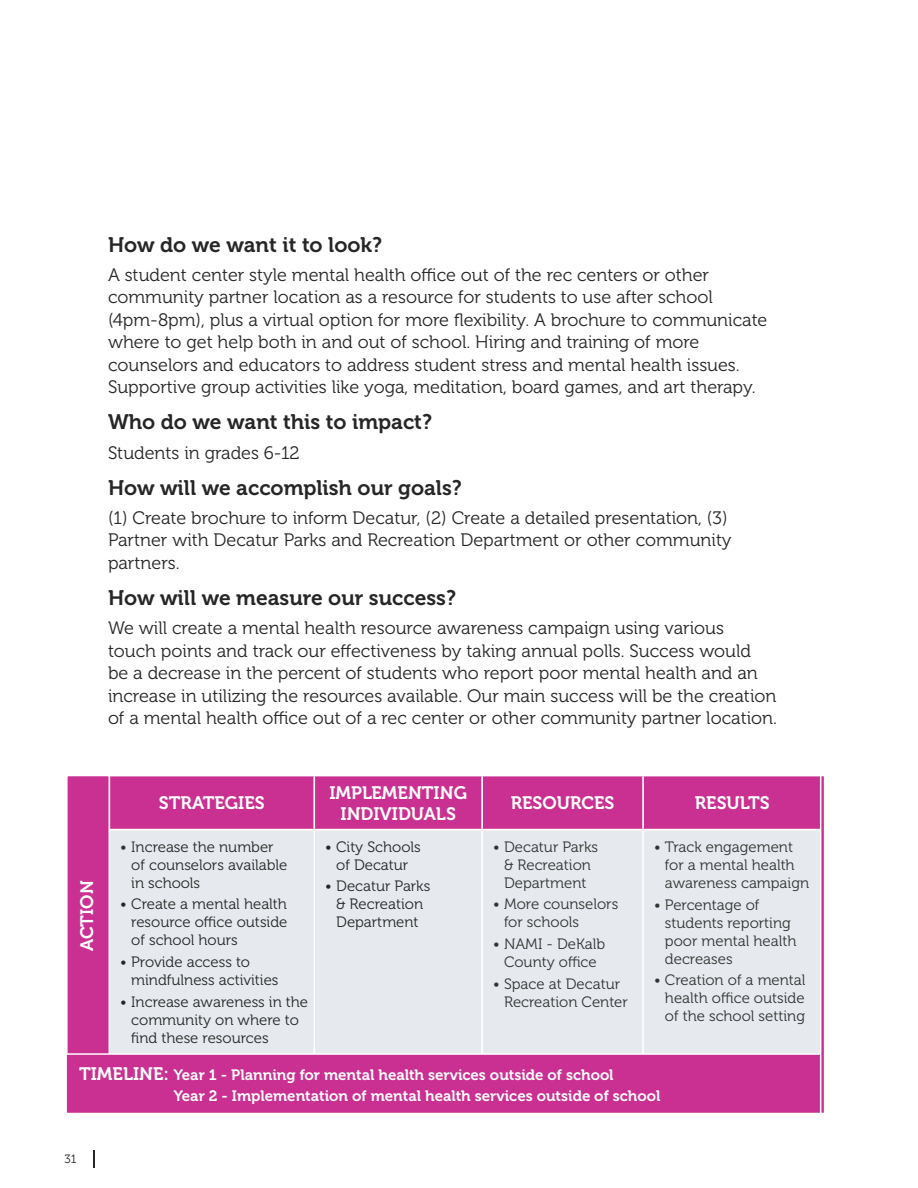
<style>
.page{position:relative;width:918px;height:1188px;background:#fff}
.page>*{position:absolute;margin:0;border:0;box-sizing:border-box;transform-origin:0 0}
.t1{font:21px "Museo 700";color:#262626}
.t2{font:18px/22.5px "Museo 300";color:#262626}
.t3{font:18px/21px "Museo 700";color:#fff;text-align:center}
.t4{font:15px/18px "Museo 300";color:#333}
.t5{font:15px/18px "Museo 300";color:#262626}
.t6{font:15px/21.6px "Museo 700";color:#fff}
.t7{font:12px "Museo 300";color:#262626}
.s1{color:#333}
.s2{font-size:18px}
</style>
<div class="page">
<svg style="left:94px;top:1150px;width:1px;height:17px"></svg>
<div style="left:109px;top:776px;width:205px;height:54px;background:#ca3092"></div>
<div style="left:315px;top:776px;width:505px;height:53px;background:#ca3092"></div>
<div style="left:110px;top:830px;width:710px;height:223px;background:#e6eaee"></div>
<hr style="left:313px;top:830px;width:2px;height:226px;background:#fff">
<hr style="left:481px;top:830px;width:2px;height:226px;background:#fff">
<hr style="left:642px;top:830px;width:2px;height:226px;background:#fff">
<hr style="left:481px;top:776px;width:2px;height:53px;background:#fff">
<hr style="left:642px;top:776px;width:2px;height:53px;background:#fff">
<hr style="left:313px;top:776px;width:2px;height:53px;background:#fff">
<hr style="left:109px;top:829px;width:205px;height:1px;background:#fff">
<div style="left:66px;top:775px;width:44px;height:281px;background:#ca3092;border:2px solid #fff"></div>
<div style="left:65px;top:1053px;width:759px;height:61px;background:#ca3092;border:2px solid #fff"></div>
<svg style="left:820px;top:776px;width:4px;height:338px"></svg>
<p class="t1" style="left:108px;top:233px;width:276px">How do we want it to look?</p>
<p class="t2" style="left:108px;top:264px;width:661px">A student center style mental health office out of the rec centers or other community partner location as a resource for students to use after school (4pm-8pm), plus a virtual option for more flexibility. A brochure to communicate where to get help both in and out of school. Hiring and training of more counselors and educators to address student stress and mental health issues.<br>Supportive group activities like yoga, meditation, board games, and art therapy.</p>
<p class="t1" style="left:108px;top:410px;width:326px">Who do we want this to impact?</p>
<p class="t2" style="left:108px;top:442px;width:193px">Students in grades 6-12</p>
<p class="t1" style="left:108px;top:476px;width:355px">How will we accomplish our goals?</p>
<p class="t2" style="left:108px;top:507px;width:625px">(1) Create brochure to inform Decatur, (2) Create a detailed presentation, (3)<br>Partner with Decatur Parks and Recreation Department or other community partners.</p>
<p class="t1" style="left:108px;top:586px;width:350px">How will we measure our success?</p>
<p class="t2" style="left:108px;top:617px;width:671px">We will create a mental health resource awareness campaign using various<br>touch points and track our effectiveness by taking annual polls. Success would<br>be a decrease in the percent of students who report poor mental health and an increase in utilizing the resources available. Our main success will be the creation of a mental health office out of a rec center or other community partner location.</p>
<p class="t3" style="left:77px;top:951px;width:72px;rotate:-90deg">ACTION</p>
<p class="t3" style="left:159px;top:793px;width:107px">STRATEGIES</p>
<p class="t3" style="left:329px;top:782px;width:139px">IMPLEMENTING<br>INDIVIDUALS</p>
<p class="t3" style="left:511px;top:793px;width:105px">RESOURCES</p>
<p class="t3" style="left:695px;top:793px;width:76px">RESULTS</p>
<p class="t5" style="left:131px;top:838px;width:158px;text-indent:-11px"><span class="s1">• I</span>ncrease the number of counselors available in schools</p>
<p class="t5" style="left:131px;top:896px;width:158px;text-align:justify;text-indent:-11px">• Create a mental health resource office outside of school hours</p>
<p class="t5" style="left:131px;top:953px;width:149px;text-indent:-11px">• Provide access to mindfulness activities</p>
<p class="t5" style="left:131px;top:993px;width:178px;text-indent:-11px">• Increase awareness in the community on where to find these resources</p>
<p class="t5" style="left:325px;top:838px;width:97px;text-align:center">• City Schools of Decatur</p>
<p class="t5" style="left:325px;top:878px;width:107px;text-align:center">• Decatur Parks &amp; Recreation<br>Department</p>
<p class="t4" style="left:493px;top:838px;width:107px;text-align:center">• Decatur Parks &amp; Recreation<br>Department</p>
<p class="t4" style="left:504px;top:896px;width:116px;text-indent:-11px">• More counselors for schools</p>
<p class="t4" style="left:493px;top:935px;width:114px;text-align:center">• NAMI - DeKalb<br>County office</p>
<p class="t4" style="left:504px;top:975px;width:125px;text-indent:-11px">• Space at Decatur<br>Recreation Center</p>
<p class="t4" style="left:665px;top:838px;width:146px;text-indent:-11px">• Track engagement for a mental health awareness campaign</p>
<p class="t4" style="left:665px;top:896px;width:133px;text-indent:-11px">• Percentage of students reporting poor mental health decreases</p>
<p class="t4" style="left:665px;top:971px;width:142px;text-align:justify;text-indent:-11px">• Creation of a mental health office outside of the school setting</p>
<p class="t6" style="left:174px;top:1064px;width:488px;text-indent:-95px"><span class="s2">TIMELINE:</span> Year 1 - Planning for mental health services outside of school<br>Year 2 - Implementation of mental health services outside of school</p>
<p class="t7" style="left:64px;top:1152px;width:14px">31</p>
</div>
